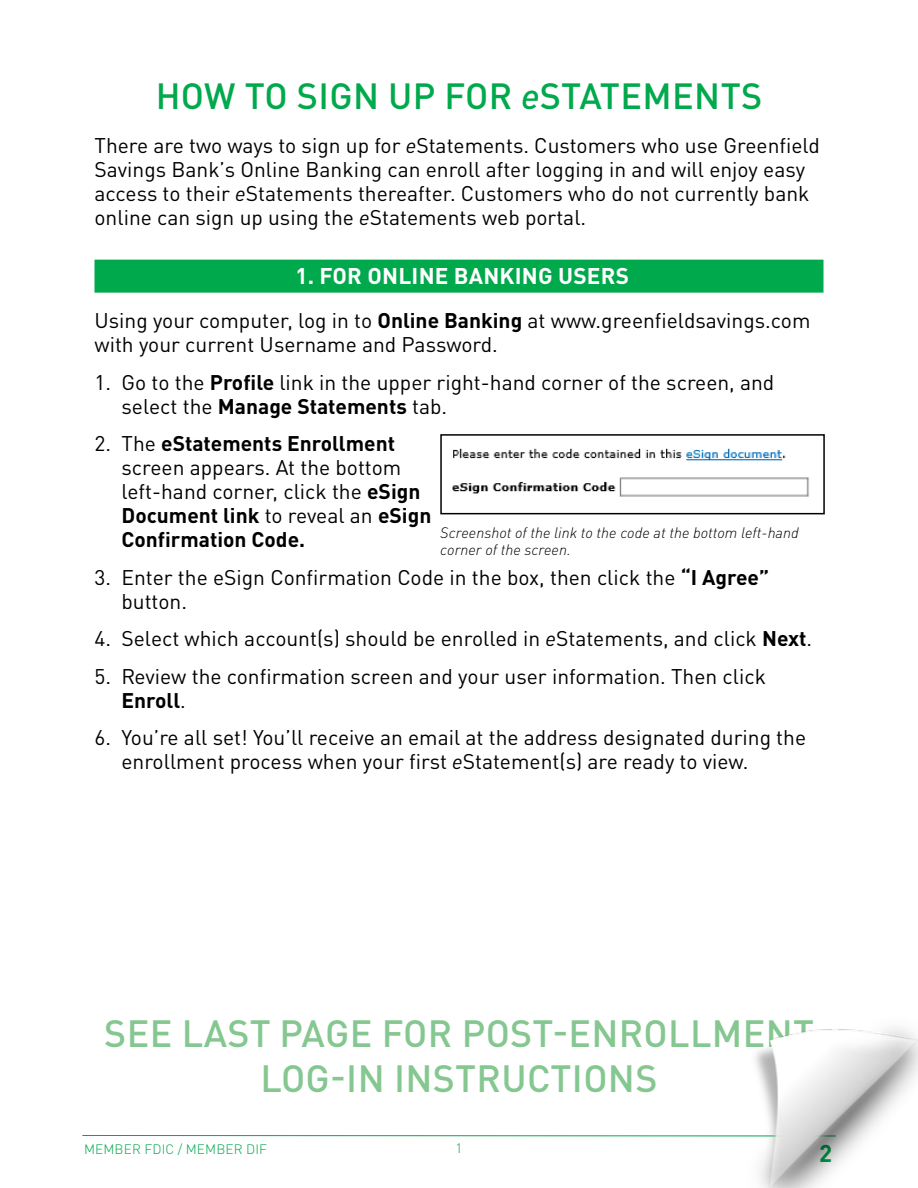
<style>
.page{position:relative;width:918px;height:1188px;background:#fff}
.page>*{position:absolute;margin:0;border:0;box-sizing:border-box;transform-origin:0 0}
.Section_Header_-_Whi{font:500 37.5px/45px "DINOT";letter-spacing:.01em;color:#85c790;text-align:center}
.t1{font:500 36px "DINOT";letter-spacing:.01em;color:#00a94c}
.t2{font:700 24px "DINOT";color:#00a94c}
.Steps{font:700 22.5px "DINOT";letter-spacing:.01em;color:#fff}
.Align_Left_-_10_spac{font:21px/24px "DINOT";color:#000}
.Body_Text{font:21px/24px "DINOT";color:#000}
.Office{font:italic 300 15px/16.5px "DINOT";color:#000}
.t3{font:300 13.5px "DINOT";letter-spacing:.01em;color:#00a94c}
.s1{font-style:italic}
.s2{font-weight:700}
</style>
<div class="page">
<svg style="left:82px;top:1135px;width:666px;height:1px"></svg>
<div style="left:94px;top:260px;width:730px;height:33px;background:#00a94c"></div>
<img style="left:452px;top:448px;width:357px;height:49px">
<div style="left:440px;top:434px;width:385px;height:80px;border:2px solid #000101"></div>
<img style="left:748px;top:1028px;width:170px;height:160px">
<h1 class="t1" style="left:156px;top:68px;width:608px">HOW TO SIGN UP FOR <span class="s1">e</span>STATEMENTS</h1>
<p class="Align_Left_-_10_spac" style="left:94px;top:131px;width:727px">There are two ways to sign up for <span class="s1">e</span>Statements. Customers who use Greenfield Savings Bank’s Online Banking can enroll after logging in and will enjoy easy access to their <span class="s1">e</span>Statements thereafter. Customers who do not currently bank online can sign up using the <span class="s1">e</span>Statements web portal.</p>
<p class="Steps" style="left:296px;top:258px;width:335px">1. FOR ONLINE BANKING USERS</p>
<p class="Body_Text" style="left:94px;top:307px;width:718px">Using your computer, log in to <span class="s2">Online Banking</span> at www.greenfieldsavings.com with your current Username and Password.</p>
<p class="Align_Left_-_10_spac" style="left:122px;top:368px;width:654px;text-indent:-27px">1. Go to the <span class="s2">Profile</span> link in the upper right-hand corner of the screen, and select the <span class="s2">Manage Statements</span> tab.</p>
<p class="Align_Left_-_10_spac" style="left:122px;top:430px;width:311px;text-indent:-27px">2. The <span class="s2">eStatements Enrollment </span>screen appears. At the bottom left-hand corner, click the <span class="s2">eSign<br>Document link</span> to reveal an <span class="s2">eSign<br>Confirmation Code.</span></p>
<p class="Align_Left_-_10_spac" style="left:122px;top:563px;width:649px;text-indent:-27px">3. Enter the eSign Confirmation Code in the box, then click the <span class="s2">“I Agree” </span>button.</p>
<p class="Align_Left_-_10_spac" style="left:94px;top:625px;width:719px">4. Select which account(s) should be enrolled in <span class="s1">e</span>Statements, and click <span class="s2">Next</span>.</p>
<p class="Align_Left_-_10_spac" style="left:122px;top:662px;width:646px;text-indent:-27px">5. Review the confirmation screen and your user information. Then click<br><span class="s2">Enroll</span>.</p>
<p class="Align_Left_-_10_spac" style="left:122px;top:724px;width:686px;text-indent:-27px">6. You’re all set! You’ll receive an email at the address designated during the enrollment process when your first <span class="s1">e</span>Statement(s) are ready to view.</p>
<p class="Office" style="left:440px;top:524px;width:360px">Screenshot of the link to the code at the bottom left-hand corner of the screen.</p>
<p class="Section_Header_-_Whi" style="left:104px;top:1008px;width:711px">SEE LAST PAGE FOR POST-ENROLLMENT<br>LOG-IN INSTRUCTIONS</p>
<p class="t3" style="left:84px;top:1139px;width:185px">MEMBER FDIC / MEMBER DIF</p>
<p class="t3" style="left:456px;top:1138px;width:8px">1</p>
<p class="t2" style="left:819px;top:1135px;width:15px">2</p>
</div>
